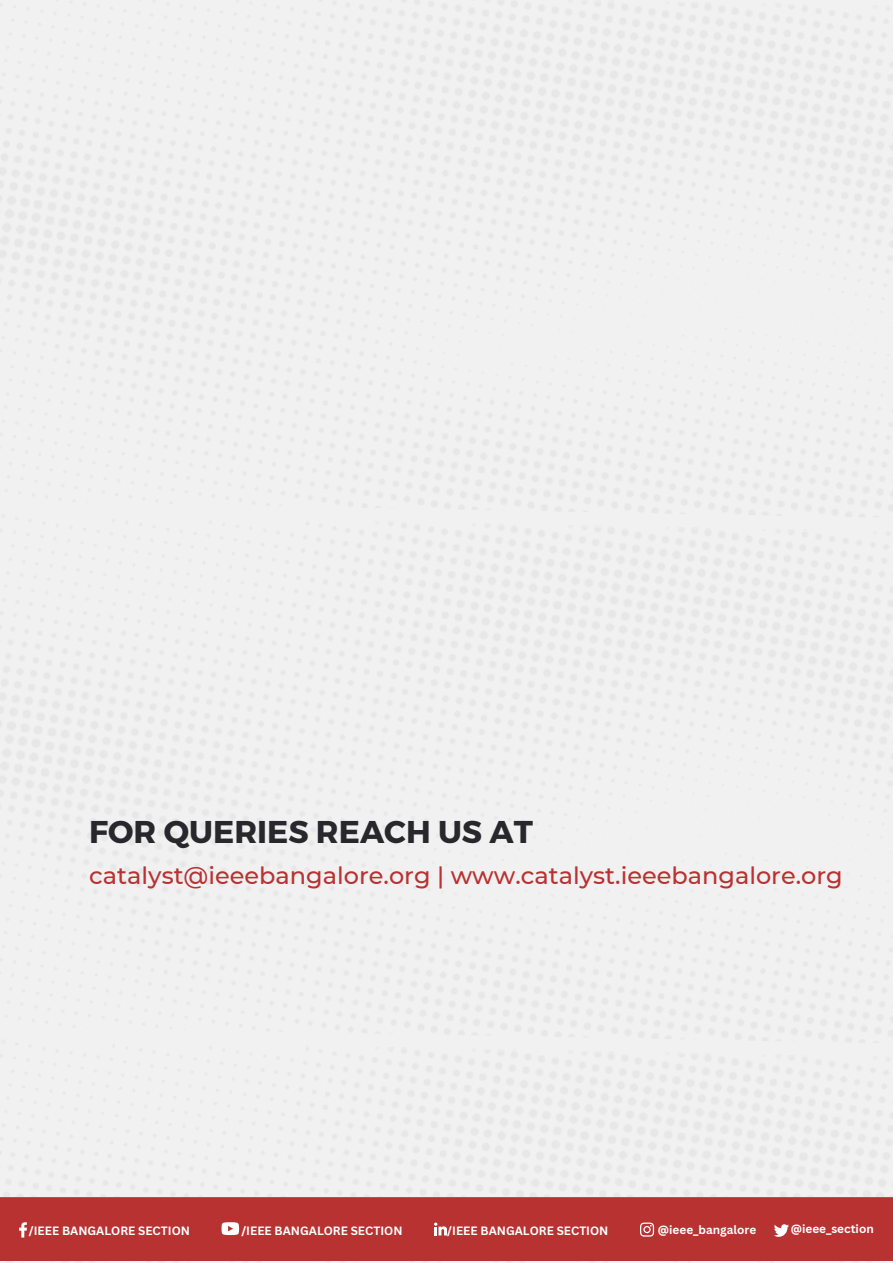
<style>
.page{position:relative;width:893px;height:1264px;background:#fff}
.page>*{position:absolute;margin:0;border:0;box-sizing:border-box;transform-origin:0 0}
.t1{font:700 31.5px "Montserrat";color:#28272b}
.t2{font:500 24px "Montserrat";color:#b83232}
.t3{font:700 11.7px "Canva Sans";color:#fff}
</style>
<div class="page">
<img style="left:0;top:1038px;width:892px;height:224px">
<div style="left:0;top:1197px;width:892px;height:63px;background:#b83232"></div>
<svg style="left:19px;top:1222px;width:8px;height:15px"></svg>
<svg style="left:221px;top:1222px;width:18px;height:12px"></svg>
<svg style="left:434px;top:1222px;width:13px;height:13px"></svg>
<svg style="left:640px;top:1222px;width:14px;height:14px"></svg>
<svg style="left:773px;top:1223px;width:16px;height:13px"></svg>
<h1 class="t1" style="left:89px;top:811px;width:445px">FOR QUERIES REACH US AT</h1>
<h2 class="t2" style="left:89px;top:860px;width:755px">catalyst@ieeebangalore.org | www.catalyst.ieeebangalore.org</h2>
<p class="t3" style="left:29px;top:1222px;width:163px">/IEEE BANGALORE SECTION</p>
<p class="t3" style="left:241px;top:1222px;width:163px">/IEEE BANGALORE SECTION</p>
<p class="t3" style="left:447px;top:1222px;width:163px">/IEEE BANGALORE SECTION</p>
<p class="t3" style="left:658px;top:1221px;width:100px">@ieee_bangalore</p>
<p class="t3" style="left:790px;top:1220px;width:84px">@ieee_section</p>
</div>
